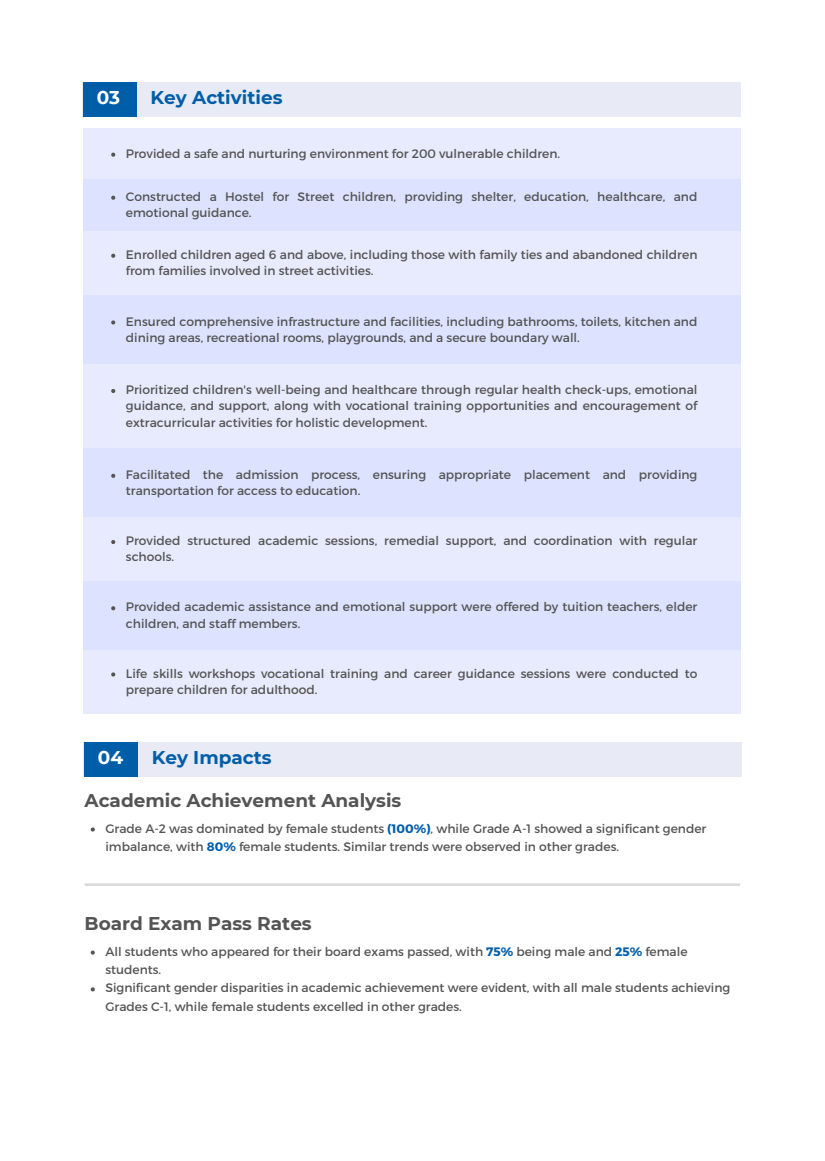
<style>
.page{position:relative;width:825px;height:1161px;background:#fff}
.page>*{position:absolute;margin:0;border:0;box-sizing:border-box;transform-origin:0 0}
.t1{font:700 18.55px "Montserrat";color:#545454}
.t2{font:700 18.55px "Montserrat";color:#005ea9}
.t3{font:700 18.55px "Montserrat";color:#fff}
.t4{font:12.25px/16.4px "Montserrat";color:#545454}
.s1{font-weight:700;color:#005ea9}
</style>
<div class="page">
<div style="left:82px;top:82px;width:658px;height:35px;background:#e8eaf5"></div>
<div style="left:83px;top:82px;width:53px;height:35px;background:#005ea9"></div>
<div style="left:83px;top:128px;width:657px;height:51px;background:#e8ebfd"></div>
<div style="left:83px;top:230px;width:657px;height:65px;background:#e8ebfd"></div>
<div style="left:83px;top:364px;width:657px;height:84px;background:#e8ebfd"></div>
<div style="left:83px;top:517px;width:657px;height:64px;background:#e8ebfd"></div>
<div style="left:83px;top:649px;width:657px;height:64px;background:#e8ebfd"></div>
<div style="left:83px;top:179px;width:657px;height:51px;background:#dde3ff"></div>
<div style="left:83px;top:295px;width:657px;height:69px;background:#dde3ff"></div>
<div style="left:83px;top:448px;width:657px;height:69px;background:#dde3ff"></div>
<div style="left:83px;top:581px;width:657px;height:68px;background:#dde3ff"></div>
<svg style="left:111px;top:153px;width:4px;height:4px"></svg>
<svg style="left:111px;top:254px;width:4px;height:4px"></svg>
<svg style="left:111px;top:389px;width:4px;height:4px"></svg>
<svg style="left:111px;top:540px;width:4px;height:4px"></svg>
<svg style="left:111px;top:672px;width:4px;height:4px"></svg>
<svg style="left:111px;top:196px;width:4px;height:4px"></svg>
<svg style="left:111px;top:320px;width:4px;height:4px"></svg>
<svg style="left:111px;top:473px;width:4px;height:5px"></svg>
<svg style="left:111px;top:606px;width:4px;height:4px"></svg>
<svg style="left:91px;top:827px;width:4px;height:4px"></svg>
<svg style="left:91px;top:950px;width:4px;height:4px"></svg>
<svg style="left:91px;top:987px;width:4px;height:4px"></svg>
<div style="left:83px;top:742px;width:658px;height:35px;background:#e8eaf5"></div>
<div style="left:85px;top:742px;width:53px;height:35px;background:#005ea9"></div>
<hr style="left:85px;top:883px;width:654px;height:2px;background:#d9d9d9">
<h1 class="t3" style="left:97px;top:86px;width:25px">03</h1>
<p class="t2" style="left:150px;top:86px;width:133px">Key Activities</p>
<p class="t4" style="left:126px;top:144px;width:436px">Provided a safe and nurturing environment for 200 vulnerable children.</p>
<p class="t4" style="left:126px;top:187px;width:573px">Constructed a Hostel for Street children, providing shelter, education, healthcare, and emotional guidance.</p>
<p class="t4" style="left:126px;top:245px;width:573px">Enrolled children aged 6 and above, including those with family ties and abandoned children from families involved in street activities.</p>
<p class="t4" style="left:126px;top:312px;width:573px">Ensured comprehensive infrastructure and facilities, including bathrooms, toilets, kitchen and dining areas, recreational rooms, playgrounds, and a secure boundary wall.</p>
<p class="t4" style="left:126px;top:381px;width:573px;text-align:justify">Prioritized children's well-being and healthcare through regular health check-ups, emotional guidance, and support, along with vocational training opportunities and encouragement of extracurricular activities for holistic development.</p>
<p class="t4" style="left:126px;top:465px;width:573px">Facilitated the admission process, ensuring appropriate placement and providing transportation for access to education.</p>
<p class="t4" style="left:126px;top:532px;width:573px">Provided structured academic sessions, remedial support, and coordination with regular schools.</p>
<p class="t4" style="left:126px;top:598px;width:573px">Provided academic assistance and emotional support were offered by tuition teachers, elder children, and staff members.</p>
<p class="t4" style="left:126px;top:664px;width:573px">Life skills workshops vocational training and career guidance sessions were conducted to prepare children for adulthood.</p>
<p class="t3" style="left:98px;top:746px;width:27px">04</p>
<p class="t2" style="left:152px;top:746px;width:121px">Key Impacts</p>
<p class="t1" style="left:85px;top:789px;width:318px">Academic Achievement Analysis</p>
<h1 class="t4" style="left:105px;top:818px;width:602px;line-height:18.6px">Grade A-2 was dominated by female students <span class="s1">(100%)</span>, while Grade A-1 showed a significant gender imbalance, with <span class="s1">80%</span> female students. Similar trends were observed in other grades.</h1>
<h1 class="t1" style="left:85px;top:912px;width:229px">Board Exam Pass Rates</h1>
<p class="t4" style="left:105px;top:941px;width:583px;line-height:18.6px">All students who appeared for their board exams passed, with <span class="s1">75%</span> being male and <span class="s1">25%</span> female students.</p>
<h1 class="t4" style="left:105px;top:978px;width:626px;line-height:18.6px">Significant gender disparities in academic achievement were evident, with all male students achieving<br>Grades C-1, while female students excelled in other grades.</h1>
</div>
